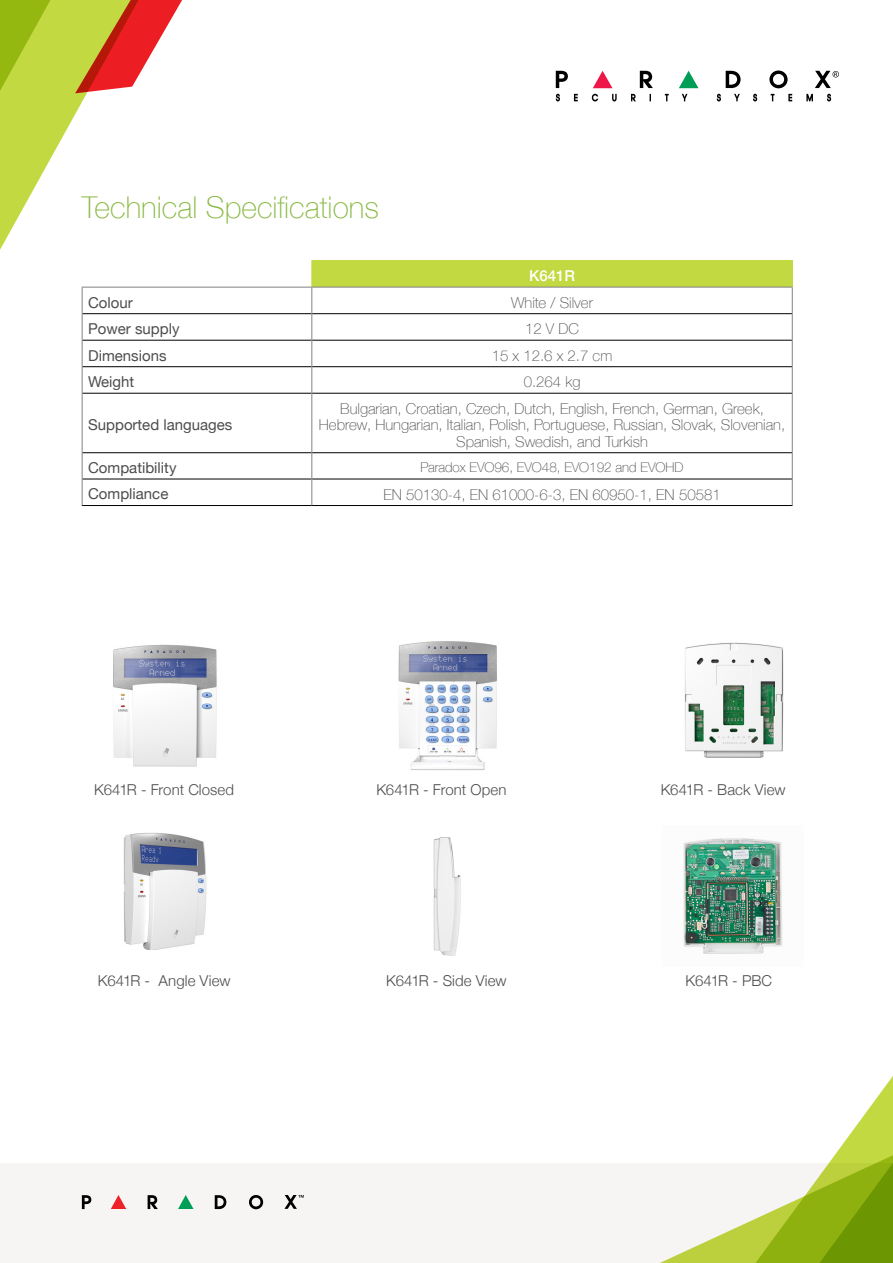
<style>
.page{position:relative;width:893px;height:1263px;background:#fff}
.page>*{position:absolute;margin:0;border:0;box-sizing:border-box;transform-origin:0 0}
.t1{font:100 30px "Helvetica Neue";color:#87b840}
.t2{font:100 15px/16.5px "Helvetica Neue";color:#4d4d4f;text-align:center}
.t3{font:300 15px "Helvetica Neue";letter-spacing:.005em;color:#4d4d4f}
.t4{font:15px "Helvetica Neue";color:#4d4d4f}
.t5{font:300 15px "Helvetica Neue";letter-spacing:-.015em;color:#4d4d4f}
.t6{font:500 15px "Helvetica Neue";color:#fff}
.t7{font:100 13.5px "Helvetica Neue";color:#4d4d4f}
</style>
<div class="page">
<div style="left:0;top:1163px;width:893px;height:100px;background:#f6f5f3"></div>
<svg style="left:178px;top:1195px;width:15px;height:14px"></svg>
<svg style="left:111px;top:1195px;width:15px;height:14px"></svg>
<svg style="left:82px;top:1195px;width:9px;height:14px"></svg>
<svg style="left:148px;top:1195px;width:10px;height:14px"></svg>
<svg style="left:215px;top:1195px;width:11px;height:14px"></svg>
<svg style="left:249px;top:1195px;width:14px;height:14px"></svg>
<svg style="left:284px;top:1195px;width:20px;height:14px"></svg>
<svg style="left:0;top:0;width:182px;height:250px"></svg>
<svg style="left:660px;top:1223px;width:85px;height:40px"></svg>
<svg style="left:745px;top:1076px;width:148px;height:187px"></svg>
<svg style="left:679px;top:71px;width:19px;height:17px"></svg>
<svg style="left:593px;top:71px;width:19px;height:17px"></svg>
<svg style="left:556px;top:71px;width:12px;height:17px"></svg>
<svg style="left:640px;top:71px;width:13px;height:17px"></svg>
<svg style="left:726px;top:71px;width:15px;height:17px"></svg>
<svg style="left:769px;top:71px;width:19px;height:17px"></svg>
<svg style="left:556px;top:94px;width:4px;height:7px"></svg>
<svg style="left:574px;top:94px;width:4px;height:7px"></svg>
<svg style="left:592px;top:94px;width:6px;height:7px"></svg>
<svg style="left:612px;top:94px;width:5px;height:7px"></svg>
<svg style="left:631px;top:94px;width:5px;height:7px"></svg>
<svg style="left:665px;top:94px;width:4px;height:7px"></svg>
<svg style="left:682px;top:94px;width:5px;height:7px"></svg>
<svg style="left:717px;top:94px;width:4px;height:7px"></svg>
<svg style="left:734px;top:94px;width:6px;height:7px"></svg>
<svg style="left:753px;top:94px;width:4px;height:7px"></svg>
<svg style="left:771px;top:94px;width:3px;height:7px"></svg>
<svg style="left:788px;top:94px;width:4px;height:7px"></svg>
<svg style="left:806px;top:94px;width:7px;height:7px"></svg>
<svg style="left:827px;top:94px;width:4px;height:7px"></svg>
<svg style="left:815px;top:71px;width:24px;height:17px"></svg>
<img style="left:123px;top:833px;width:84px;height:117px">
<img style="left:113px;top:644px;width:104px;height:123px">
<img style="left:398px;top:641px;width:99px;height:129px">
<img style="left:685px;top:642px;width:99px;height:116px">
<img style="left:433px;top:837px;width:28px;height:119px">
<img style="left:683px;top:838px;width:100px;height:116px">
<div style="left:312px;top:260px;width:480px;height:27px;background:#c3d941"></div>
<hr style="left:82px;top:313px;width:230px;height:1px;background:#000">
<hr style="left:312px;top:313px;width:480px;height:1px;background:#000">
<hr style="left:82px;top:340px;width:230px;height:1px;background:#000">
<hr style="left:312px;top:340px;width:480px;height:1px;background:#000">
<hr style="left:82px;top:366px;width:230px;height:1px;background:#000">
<hr style="left:312px;top:366px;width:480px;height:1px;background:#000">
<hr style="left:82px;top:393px;width:230px;height:1px;background:#000">
<hr style="left:312px;top:393px;width:480px;height:1px;background:#000">
<hr style="left:82px;top:452px;width:230px;height:1px;background:#000">
<hr style="left:312px;top:452px;width:480px;height:1px;background:#000">
<hr style="left:82px;top:479px;width:230px;height:1px;background:#000">
<hr style="left:312px;top:479px;width:480px;height:1px;background:#000">
<hr style="left:82px;top:505px;width:230px;height:1px;background:#000">
<hr style="left:312px;top:505px;width:480px;height:1px;background:#000">
<svg style="left:82px;top:288px;width:1px;height:105px"></svg>
<svg style="left:312px;top:286px;width:1px;height:107px"></svg>
<svg style="left:792px;top:261px;width:1px;height:132px"></svg>
<hr style="left:82px;top:393px;width:1px;height:60px;background:#808285">
<hr style="left:312px;top:393px;width:1px;height:60px;background:#808285">
<hr style="left:792px;top:393px;width:1px;height:60px;background:#808285">
<svg style="left:82px;top:453px;width:1px;height:52px"></svg>
<svg style="left:312px;top:453px;width:1px;height:52px"></svg>
<svg style="left:792px;top:453px;width:1px;height:52px"></svg>
<hr style="left:82px;top:287px;width:230px;height:1px;background:#808285">
<hr style="left:312px;top:287px;width:480px;height:1px;background:#808285">
<h1 class="t1" style="left:82px;top:185px;width:298px">Technical Specifications</h1>
<p class="t6" style="left:529px;top:264px;width:47px">K641R</p>
<p class="t4" style="left:88px;top:291px;width:46px">Colour</p>
<p class="t2" style="left:511px;top:293px;width:83px">White / Silver</p>
<p class="t4" style="left:88px;top:318px;width:93px">Power supply</p>
<p class="t2" style="left:525px;top:320px;width:55px">12 V DC</p>
<p class="t4" style="left:88px;top:344px;width:80px">Dimensions</p>
<p class="t2" style="left:492px;top:346px;width:122px">15 x 12.6 x 2.7 cm</p>
<p class="t4" style="left:88px;top:371px;width:48px">Weight</p>
<p class="t2" style="left:524px;top:373px;width:58px">0.264 kg</p>
<p class="t4" style="left:88px;top:414px;width:146px">Supported languages</p>
<p class="t2" style="left:319px;top:399px;width:468px">Bulgarian, Croatian, Czech, Dutch, English, French, German, Greek,<br>Hebrew, Hungarian, Italian, Polish, Portuguese, Russian, Slovak, Slovenian,<br>Spanish, Swedish, and Turkish</p>
<p class="t4" style="left:88px;top:457px;width:90px">Compatibility</p>
<p class="t7" style="left:421px;top:457px;width:264px">Paradox EVO96, EVO48, EVO192 and EVOHD</p>
<p class="t4" style="left:88px;top:483px;width:82px">Compliance</p>
<p class="t2" style="left:383px;top:485px;width:339px">EN 50130-4, EN 61000-6-3, EN 60950-1, EN 50581</p>
<p class="t3" style="left:94px;top:778px;width:141px">K641R - Front Closed</p>
<p class="t3" style="left:376px;top:778px;width:132px">K641R - Front Open</p>
<p class="t3" style="left:661px;top:778px;width:126px">K641R - Back View</p>
<p class="t3" style="left:98px;top:968px;width:134px">K641R - Angle View</p>
<p class="t3" style="left:386px;top:968px;width:122px">K641R - Side View</p>
<p class="t5" style="left:686px;top:968px;width:88px">K641R - PBC</p>
</div>
